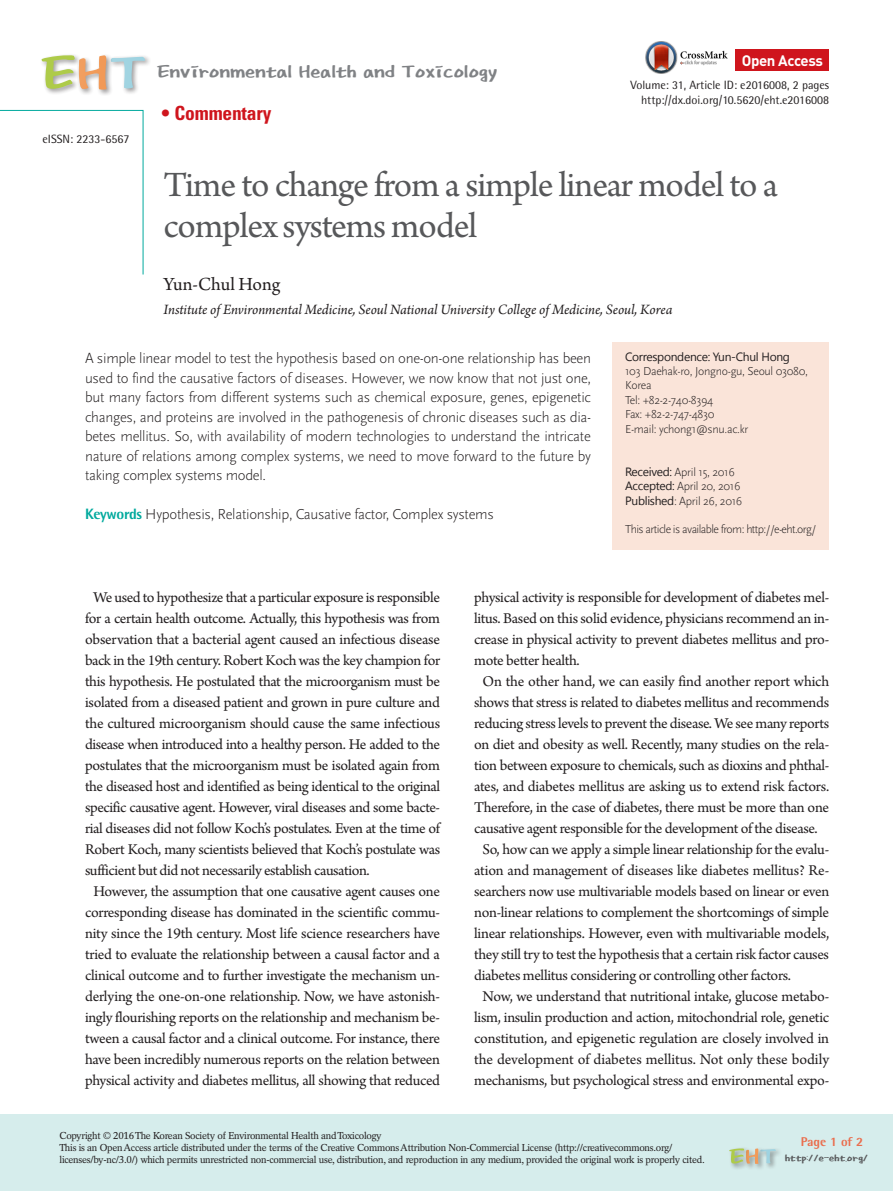
<style>
.page{position:relative;width:893px;height:1191px;background:#fff}
.page>*{position:absolute;margin:0;border:0;box-sizing:border-box;transform-origin:0 0}
.제목{font:37.5px/41.2px "Arno Pro";letter-spacing:-.025em;color:#57585a}
.t1{font:22.5px "H Ybda M";letter-spacing:-.03em;color:#808285}
.저자{font:19.5px "Arno Pro";letter-spacing:-.005em;color:#231f20}
.t2{font:700 condensed 19.5px "Univers LT Std";letter-spacing:-.01em;color:#cf151d}
.본문{font:15.75px/21px "Arno Pro";letter-spacing:-.02em;color:#231f20;text-align:justify}
.초록{font:300 15px/19.5px "Scala Sans";letter-spacing:-.02em;color:#231f20;text-align:justify}
.소속{font:italic 15px "Arno Pro";letter-spacing:-.005em;color:#231f20}
.t3{font:700 15px "DIN Pro";letter-spacing:-.025em;color:#fff}
.t4{font:800 12.75px "Rotis Semi Sans Std";color:#ea6d4d}
.교신저자{font:300 12px/14.4px "Scala Sans";letter-spacing:-.025em;color:#231f20}
.t5{font:12px "Rotis Semi Sans Std";color:#231f20}
.교신저자-2{font:300 12px "Scala Sans";letter-spacing:-.05em;color:#231f20}
.교신저자-3{font:12px "Segoe UI";letter-spacing:-.025em;color:#231f20}
.t6{font:12px "H Ybda M";letter-spacing:-.03em;color:#57585a}
.t7{font:10.05px/12px "Rotation LT Std";letter-spacing:-.025em;color:#231f20}
.s1{font-family:"Rotis Semi Sans Std";font-weight:800;color:#00a99d}
.s2{font-family:"Segoe UI";font-weight:400}
</style>
<div class="page">
<div style="left:0;top:1114px;width:893px;height:77px;background:#d6edec"></div>
<div style="left:724px;top:1109px;width:88px;height:82px;background:#d6edec"></div>
<div style="left:690px;top:1109px;width:92px;height:82px;background:#fff;opacity:.75"></div>
<svg style="left:729px;top:1148px;width:47px;height:15px"></svg>
<svg style="left:0;top:109px;width:144px;height:166px"></svg>
<div style="left:736px;top:50px;width:93px;height:21px;background:#cf151d"></div>
<div style="left:37px;top:16px;width:112px;height:114px;background:#fff"></div>
<div style="left:3px;top:13px;width:111px;height:117px;background:#fff"></div>
<svg style="left:42px;top:55px;width:103px;height:35px"></svg>
<div style="left:612px;top:342px;width:217px;height:208px;background:#fae4d9"></div>
<img style="left:645px;top:41px;width:83px;height:32px">
<p class="t5" style="left:43px;top:132px;width:88px">eISSN: 2233-6567</p>
<p class="t1" style="left:157px;top:60px;width:342px">Environmental Health and Toxicology</p>
<p class="t2" style="left:162px;top:102px;width:111px">• Commentary</p>
<p class="t3" style="left:742px;top:50px;width:83px">Open Access</p>
<p class="t5" style="left:630px;top:78px;width:200px">Volume: 31, Article ID: e2016008, 2 pages</p>
<p class="t5" style="left:641px;top:93px;width:190px">http://dx.doi.org/10.5620/eht.e2016008</p>
<p class="제목" style="left:164px;top:166px;width:616px">Time to change from a simple linear model to a complex systems model</p>
<p class="저자" style="left:164px;top:273px;width:118px">Yun-Chul Hong</p>
<p class="소속" style="left:164px;top:300px;width:510px">Institute of Environmental Medicine, Seoul National University College of Medicine, Seoul, Korea</p>
<p class="초록" style="left:85px;top:349px;width:508px">A simple linear model to test the hypothesis based on one-on-one relationship has been used to find the causative factors of diseases. However, we now know that not just one, but many factors from different systems such as chemical exposure, genes, epigenetic changes, and proteins are involved in the pathogenesis of chronic diseases such as dia&shy;betes mellitus. So, with availability of modern technologies to understand the intricate nature of relations among complex systems, we need to move forward to the future by taking complex systems model.</p>
<p class="초록" style="left:85px;top:505px;width:410px"><span class="s1">Keywords</span> Hypothesis, Relationship, Causative factor, Complex systems</p>
<p class="교신저자-3" style="left:625px;top:348px;width:166px">Correspondence: Yun-Chul Hong</p>
<p class="교신저자" style="left:625px;top:364px;width:184px">103 Daehak-ro, Jongno-gu, Seoul 03080,<br>Korea</p>
<p class="교신저자" style="left:625px;top:393px;width:90px">Tel: +82-2-740-8394</p>
<p class="교신저자" style="left:625px;top:407px;width:91px">Fax: +82-2-747-4830</p>
<p class="교신저자" style="left:625px;top:422px;width:125px">E-mail: ychong1@snu.ac.kr</p>
<p class="교신저자" style="left:625px;top:465px;width:111px"><span class="s2">Received:</span> April 15, 2016</p>
<p class="교신저자" style="left:625px;top:479px;width:117px"><span class="s2">Accepted:</span> April 20, 2016</p>
<p class="교신저자" style="left:625px;top:494px;width:119px"><span class="s2">Published</span>: April 26, 2016</p>
<p class="교신저자-2" style="left:625px;top:523px;width:193px">This article is available from: http://e-eht.org/</p>
<p class="본문" style="left:85px;top:588px;width:357px;text-indent:9px">We used to hypothesize that a particular exposure is responsible for a certain health outcome. Actually, this hypothesis was from observation that a bacterial agent caused an infectious disease back in the 19th century. Robert Koch was the key champion for this hypothesis. He postulated that the microorganism must be isolated from a diseased patient and grown in pure culture and the cultured microorganism should cause the same infectious disease when introduced into a healthy person. He added to the postulates that the microorganism must be isolated again from the diseased host and identified as being identical to the original specific causative agent. However, viral diseases and some bacte&shy;rial diseases did not follow Koch’s postulates. Even at the time of Robert Koch, many scientists believed that Koch’s postulate was sufficient but did not necessarily establish causation.</p>
<p class="본문" style="left:85px;top:882px;width:357px;text-align:center">However, the assumption that one causative agent causes one corresponding disease has dominated in the scientific commu&shy;nity since the 19th century. Most life science researchers have tried to evaluate the relationship between a causal factor and a clinical outcome and to further investigate the mechanism un&shy;derlying the one-on-one relationship. Now, we have astonish&shy;ingly flourishing reports on the relationship and mechanism be&shy;tween a causal factor and a clinical outcome. For instance, there have been incredibly numerous reports on the relation between physical activity and diabetes mellitus, all showing that reduced</p>
<p class="본문" style="left:474px;top:588px;width:357px">physical activity is responsible for development of diabetes mel&shy;litus. Based on this solid evidence, physicians recommend an in&shy;crease in physical activity to prevent diabetes mellitus and pro&shy;mote better health.</p>
<p class="본문" style="left:474px;top:672px;width:357px;text-indent:9px">On the other hand, we can easily find another report which shows that stress is related to diabetes mellitus and recommends reducing stress levels to prevent the disease. We see many reports on diet and obesity as well. Recently, many studies on the rela&shy;tion between exposure to chemicals, such as dioxins and phthal&shy;ates, and diabetes mellitus are asking us to extend risk factors.<br>Therefore, in the case of diabetes, there must be more than one causative agent responsible for the development of the disease.</p>
<p class="본문" style="left:474px;top:840px;width:357px;text-indent:9px">So, how can we apply a simple linear relationship for the evalu&shy;ation and management of diseases like diabetes mellitus? Re&shy;searchers now use multivariable models based on linear or even non-linear relations to complement the shortcomings of simple linear relationships. However, even with multivariable models, they still try to test the hypothesis that a certain risk factor causes diabetes mellitus considering or controlling other factors.</p>
<p class="본문" style="left:474px;top:987px;width:357px;text-align:center">Now, we understand that nutritional intake, glucose metabo&shy;lism, insulin production and action, mitochondrial role, genetic constitution, and epigenetic regulation are closely involved in the development of diabetes mellitus. Not only these bodily mechanisms, but psychological stress and environmental expo-</p>
<p class="t7" style="left:60px;top:1129px;width:324px">Copyright © 2016 The Korean Society of Environmental Health and Toxicology</p>
<p class="t7" style="left:60px;top:1141px;width:647px">This is an Open Access article distributed under the terms of the Creative Commons Attribution Non-Commercial License (http://creativecommons.org/ licenses/by-nc/3.0/) which permits unrestricted non-commercial use, distribution, and reproduction in any medium, provided the original work is properly cited.</p>
<p class="t4" style="left:801px;top:1134px;width:64px">Page 1 of 2</p>
<p class="t6" style="left:785px;top:1151px;width:85px">http://e-eht.org/</p>
</div>
